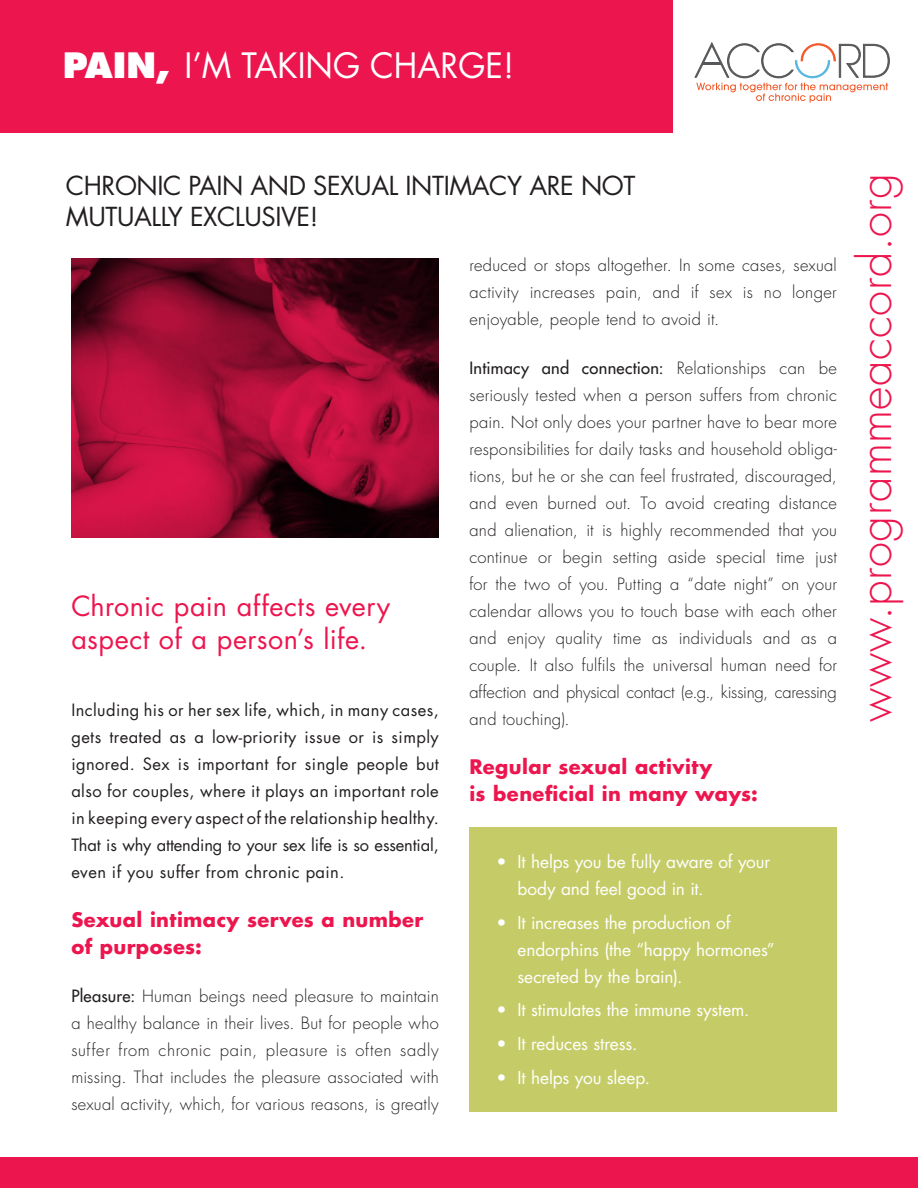
<style>
.page{position:relative;width:918px;height:1188px;background:#fff}
.page>*{position:absolute;margin:0;border:0;box-sizing:border-box;transform-origin:0 0}
.t1{font:300 45px "Futura";letter-spacing:.01em;color:#ed154e}
.t2{font:34.05px "Futura";color:#fff}
.Corps_de_texte{font:27px/33px "Futura";letter-spacing:.015em;color:#ed154e}
.t3{font:25.5px/30.6px "Futura";letter-spacing:-.015em;color:#231f20}
.Corps_de_texte-2{font:700 19.5px/27px "Futura";letter-spacing:.02em;color:#ed154e}
.t2-2{font:17.25px/27px "Futura";letter-spacing:-.005em;color:#fff}
.Corps_de_texte-3{font:300 16.5px/27px "Futura";letter-spacing:.01em;color:#231f20;text-align:justify}
.Corps_de_texte-4{font:16.5px/27px "Futura";letter-spacing:.025em;color:#231f20;text-align:justify}
.s1{font-weight:800}
.s2{font-weight:400}
</style>
<div class="page">
<div style="left:0;top:0;width:673px;height:132px;background:#ed154e"></div>
<div style="left:0;top:1158px;width:918px;height:30px;background:#ed154e"></div>
<svg style="left:694px;top:42px;width:196px;height:61px"></svg>
<img style="left:71px;top:259px;width:368px;height:279px">
<div style="left:469px;top:827px;width:368px;height:285px;background:#c5cc67"></div>
<p class="t2" style="left:63px;top:42px;width:453px"><span class="s1">PAIN,</span> I’M TAKING CHARGE!</p>
<p class="t3" style="left:66px;top:170px;width:571px">CHRONIC PAIN AND SEXUAL INTIMACY ARE NOT<br>MUTUALLY EXCLUSIVE!</p>
<p class="Corps_de_texte" style="left:71px;top:589px;width:321px">Chronic pain affects every aspect of a person’s life.</p>
<p class="Corps_de_texte-4" style="left:71px;top:696px;width:369px">Including his or her sex life, which, in many cases, gets treated as a low-priority issue or is simply ignored. Sex is important for single people but also for couples, where it plays an important role in keeping every aspect of the relationship healthy.<br>That is why attending to your sex life is so essential, even if you suffer from chronic pain.</p>
<p class="Corps_de_texte-2" style="left:71px;top:905px;width:354px">Sexual intimacy serves a number of purposes:</p>
<p class="Corps_de_texte-3" style="left:71px;top:983px;width:369px"><span class="s2">Pleasure:</span> Human beings need pleasure to maintain a healthy balance in their lives. But for people who suffer from chronic pain, pleasure is often sadly missing. That includes the pleasure associated with sexual activity, which, for various reasons, is greatly</p>
<p class="Corps_de_texte-3" style="left:469px;top:252px;width:369px">reduced or stops altogether. In some cases, sexual activity increases pain, and if sex is no longer enjoyable, people tend to avoid it.</p>
<p class="Corps_de_texte-3" style="left:469px;top:355px;width:369px"><span class="s2">Intimacy and connection:</span> Relationships can be seriously tested when a person suffers from chronic pain. Not only does your partner have to bear more responsibilities for daily tasks and household obliga&shy;tions, but he or she can feel frustrated, discouraged, and even burned out. To avoid creating distance and alienation, it is highly recommended that you continue or begin setting aside special time just for the two of you. Putting a “date night” on your calendar allows you to touch base with each other and enjoy quality time as individuals and as a couple. It also fulfils the universal human need for affection and physical contact (e.g., kissing, caressing and touching).</p>
<p class="Corps_de_texte-2" style="left:469px;top:752px;width:290px">Regular sexual activity<br>is beneficial in many ways:</p>
<p class="t2-2" style="left:517px;top:848px;width:254px;text-indent:-21px">• It helps you be fully aware of your body and feel good in it.</p>
<p class="t2-2" style="left:517px;top:909px;width:259px;text-indent:-21px">• It increases the production of endorphins (the “happy hormones” secreted by the brain).</p>
<p class="t2-2" style="left:496px;top:996px;width:254px">• It stimulates the immune system.</p>
<p class="t2-2" style="left:496px;top:1030px;width:142px">• It reduces stress.</p>
<p class="t2-2" style="left:496px;top:1064px;width:155px">• It helps you sleep.</p>
<p class="t1" style="left:846px;top:722px;width:550px;rotate:-90deg">www.programmeaccord.org</p>
</div>
